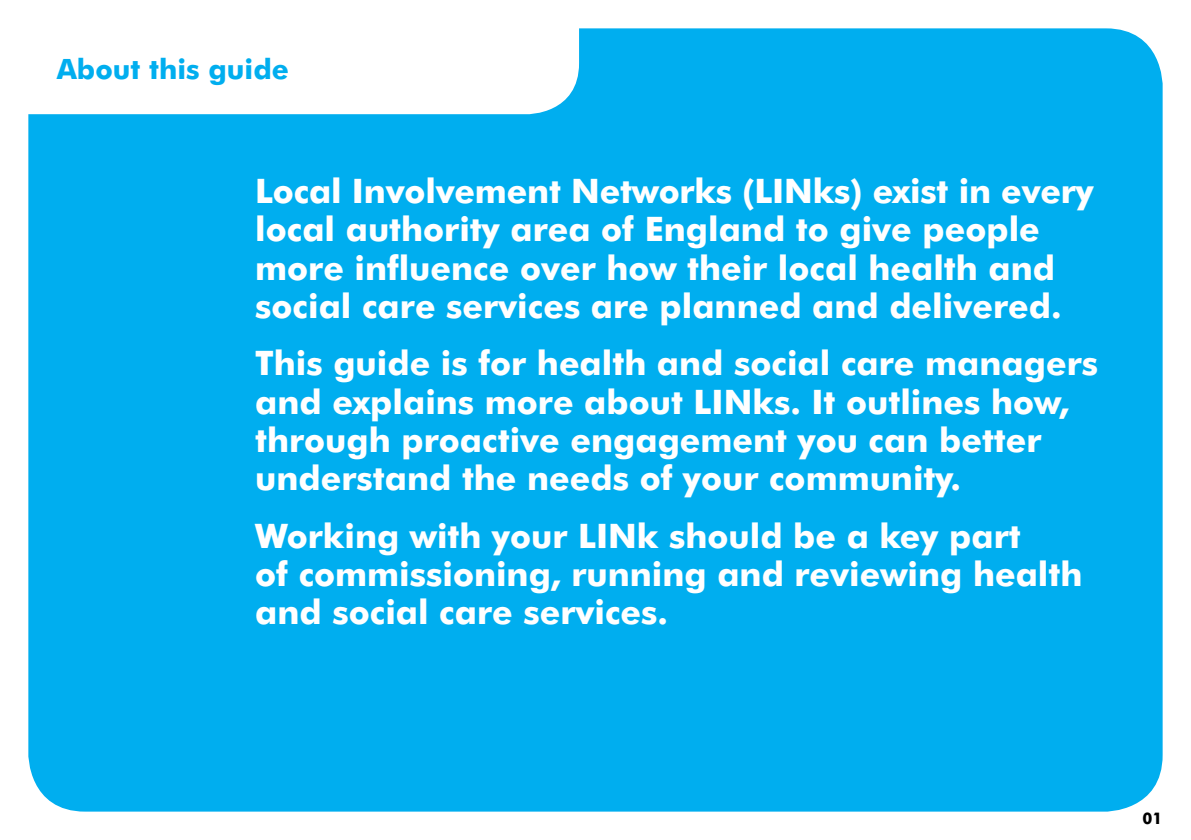
<style>
.page{position:relative;width:1191px;height:840px;background:#fff}
.page>*{position:absolute;margin:0;border:0;box-sizing:border-box;transform-origin:0 0}
.t1{font:700 33.8px/38.2px "Futura BT";color:#fff}
.t2{font:700 28px "Futura BT";color:#00aeef}
.t3{font:700 16px "Futura BT";color:#000}
</style>
<div class="page">
<div style="left:28px;top:28px;width:1134px;height:783px;background:#00aeef;border-radius:57px"></div>
<div style="left:28px;top:28px;width:551px;height:86px;background:#fff"></div>
<p class="t2" style="left:57px;top:52px;width:234px">About this guide</p>
<p class="t1" style="left:255px;top:171px;width:840px">Local Involvement Networks (LINks) exist in every local authority area of England to give people more influence over how their local health and social care services are planned and delivered.</p>
<p class="t1" style="left:255px;top:344px;width:844px">This guide is for health and social care managers and explains more about LINks. It outlines how, through proactive engagement you can better understand the needs of your community.</p>
<p class="t1" style="left:255px;top:516px;width:828px">Working with your LINk should be a key part<br>of commissioning, running and reviewing health and social care services.</p>
<p class="t3" style="left:1142px;top:808px;width:21px">01</p>
</div>
